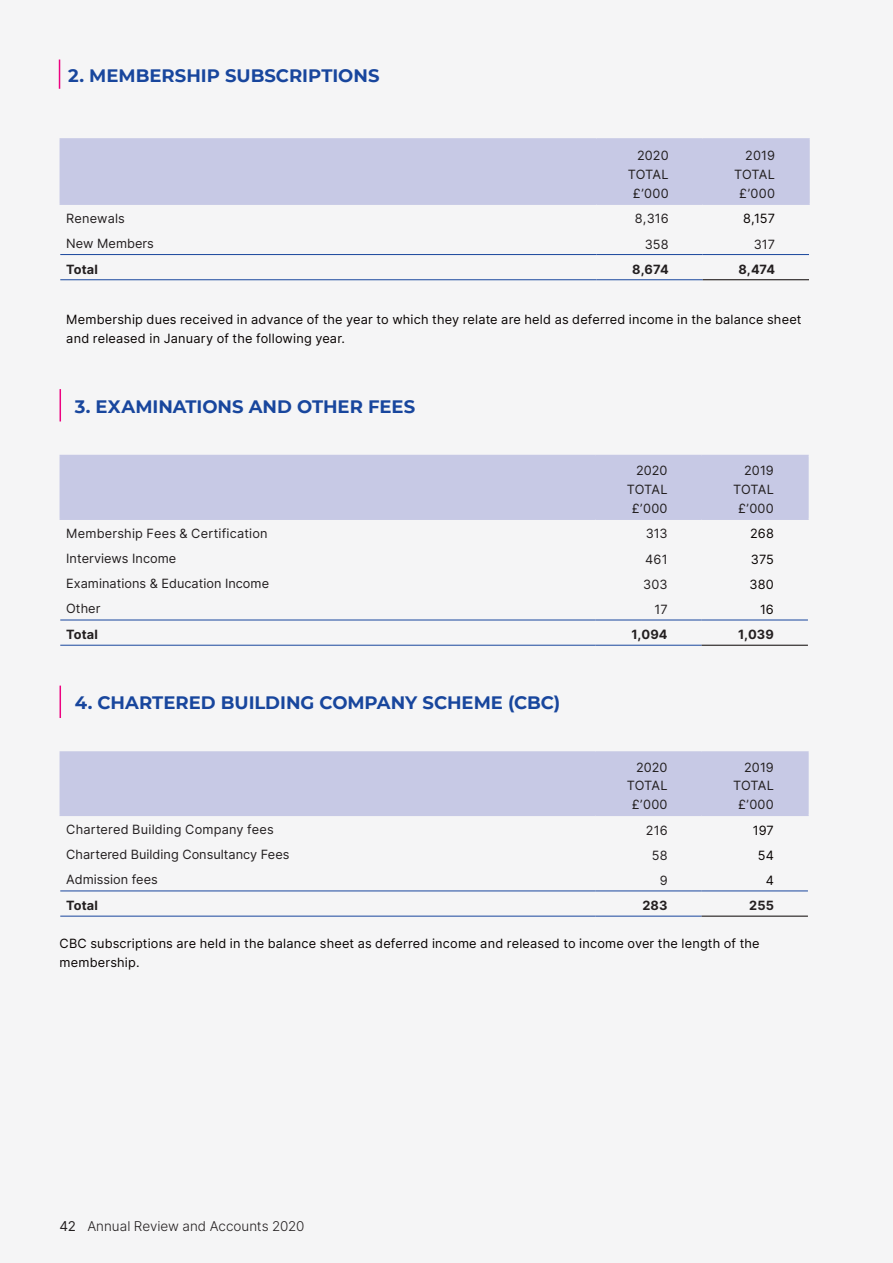
<style>
.page{position:relative;width:893px;height:1263px;background:#fff}
.page>*{position:absolute;margin:0;border:0;box-sizing:border-box;transform-origin:0 0}
.t1{font:700 18px "Montserrat";color:#18469d}
.t2{font:300 13.5px "Inter";color:#231f20}
.t3{font:12.75px/18.9px "Inter";color:#231f20;text-align:right}
.t4{font:12.75px/18.9px "Inter";letter-spacing:.015em;color:#080302}
.t5{font:700 12.75px "Inter";letter-spacing:.01em;color:#231f20}
.s1{font-weight:400}
</style>
<div class="page">
<div style="left:58px;top:59px;width:752px;height:857px;background:#f5f5f6"></div>
<svg style="left:59px;top:60px;width:1px;height:29px"></svg>
<div style="left:61px;top:140px;width:747px;height:63px;background:#c7c9e5"></div>
<hr style="left:60px;top:138px;width:536px;height:2px;background:#c7c9e5">
<hr style="left:60px;top:140px;width:1px;height:63px;background:#c7c9e5">
<hr style="left:596px;top:138px;width:107px;height:2px;background:#c7c9e5">
<hr style="left:703px;top:138px;width:107px;height:2px;background:#c7c9e5">
<hr style="left:808px;top:140px;width:2px;height:63px;background:#c7c9e5">
<hr style="left:60px;top:203px;width:536px;height:2px;background:#c7c9e5">
<hr style="left:596px;top:203px;width:107px;height:2px;background:#c7c9e5">
<hr style="left:703px;top:203px;width:107px;height:2px;background:#c7c9e5">
<hr style="left:60px;top:254px;width:536px;height:1px;background:#18469d">
<hr style="left:596px;top:254px;width:107px;height:1px;background:#18469d">
<hr style="left:703px;top:254px;width:106px;height:1px;background:#18469d">
<hr style="left:60px;top:279px;width:536px;height:1px;background:#18469d">
<hr style="left:596px;top:279px;width:107px;height:1px;background:#18469d">
<hr style="left:703px;top:279px;width:106px;height:1px;background:#080302">
<div style="left:61px;top:456px;width:746px;height:62px;background:#c7c9e5"></div>
<hr style="left:60px;top:455px;width:535px;height:1px;background:#c7c9e5">
<hr style="left:60px;top:456px;width:1px;height:62px;background:#c7c9e5">
<hr style="left:595px;top:455px;width:107px;height:1px;background:#c7c9e5">
<hr style="left:702px;top:455px;width:107px;height:1px;background:#c7c9e5">
<hr style="left:807px;top:456px;width:2px;height:62px;background:#c7c9e5">
<hr style="left:60px;top:518px;width:535px;height:2px;background:#c7c9e5">
<hr style="left:595px;top:518px;width:107px;height:2px;background:#c7c9e5">
<hr style="left:702px;top:518px;width:107px;height:2px;background:#c7c9e5">
<hr style="left:60px;top:620px;width:535px;height:1px;background:#18469d">
<hr style="left:595px;top:620px;width:107px;height:1px;background:#18469d">
<hr style="left:702px;top:620px;width:106px;height:1px;background:#18469d">
<hr style="left:60px;top:645px;width:535px;height:1px;background:#18469d">
<hr style="left:595px;top:645px;width:107px;height:1px;background:#18469d">
<hr style="left:702px;top:645px;width:106px;height:1px;background:#080302">
<hr style="left:60px;top:389px;width:1px;height:32px;background:#ed0280">
<div style="left:61px;top:753px;width:746px;height:61px;background:#c7c9e5"></div>
<hr style="left:60px;top:751px;width:535px;height:2px;background:#c7c9e5">
<hr style="left:60px;top:753px;width:1px;height:61px;background:#c7c9e5">
<hr style="left:595px;top:751px;width:107px;height:2px;background:#c7c9e5">
<hr style="left:702px;top:751px;width:107px;height:2px;background:#c7c9e5">
<hr style="left:807px;top:753px;width:2px;height:61px;background:#c7c9e5">
<hr style="left:60px;top:814px;width:535px;height:2px;background:#c7c9e5">
<hr style="left:595px;top:814px;width:107px;height:2px;background:#c7c9e5">
<hr style="left:702px;top:814px;width:107px;height:2px;background:#c7c9e5">
<hr style="left:60px;top:890px;width:535px;height:1px;background:#18469d">
<hr style="left:595px;top:890px;width:107px;height:1px;background:#18469d">
<hr style="left:702px;top:890px;width:106px;height:1px;background:#18469d">
<hr style="left:60px;top:916px;width:535px;height:1px;background:#18469d">
<hr style="left:595px;top:916px;width:107px;height:1px;background:#18469d">
<hr style="left:702px;top:916px;width:106px;height:1px;background:#080302">
<hr style="left:60px;top:686px;width:1px;height:32px;background:#ed0280">
<h1 class="t1" style="left:68px;top:62px;width:313px">2. MEMBERSHIP SUBSCRIPTIONS</h1>
<p class="t3" style="left:628px;top:146px;width:42px">2020<br>TOTAL £’000</p>
<p class="t3" style="left:734px;top:146px;width:42px">2019<br>TOTAL £’000</p>
<p class="t3" style="left:66px;top:208px;width:60px">Renewals</p>
<p class="t3" style="left:635px;top:209px;width:35px">8,316</p>
<p class="t4" style="left:743px;top:209px;width:33px">8,157</p>
<p class="t3" style="left:66px;top:233px;width:89px">New Members</p>
<p class="t3" style="left:645px;top:234px;width:25px">358</p>
<p class="t3" style="left:754px;top:234px;width:23px">317</p>
<p class="t5" style="left:66px;top:260px;width:33px">Total</p>
<p class="t5" style="left:632px;top:260px;width:38px">8,674</p>
<p class="t5" style="left:738px;top:260px;width:38px">8,474</p>
<p class="t4" style="left:66px;top:310px;width:737px">Membership dues received in advance of the year to which they relate are held as deferred income in the balance sheet and released in January of the following year.</p>
<h1 class="t1" style="left:75px;top:393px;width:342px">3. EXAMINATIONS AND OTHER FEES</h1>
<p class="t3" style="left:627px;top:461px;width:42px">2020<br>TOTAL £’000</p>
<p class="t3" style="left:733px;top:461px;width:42px">2019<br>TOTAL £’000</p>
<p class="t3" style="left:66px;top:523px;width:203px">Membership Fees &amp; Certification</p>
<p class="t3" style="left:646px;top:524px;width:23px">313</p>
<p class="t4" style="left:750px;top:524px;width:25px">268</p>
<p class="t3" style="left:66px;top:548px;width:112px">Interviews Income</p>
<p class="t3" style="left:645px;top:549px;width:24px">461</p>
<p class="t4" style="left:751px;top:549px;width:24px">375</p>
<p class="t3" style="left:66px;top:574px;width:204px">Examinations &amp; Education Income</p>
<p class="t3" style="left:643px;top:574px;width:26px">303</p>
<p class="t4" style="left:750px;top:574px;width:26px">380</p>
<p class="t3" style="left:66px;top:599px;width:36px">Other</p>
<p class="t3" style="left:655px;top:600px;width:15px">17</p>
<p class="t4" style="left:760px;top:600px;width:15px">16</p>
<p class="t5" style="left:66px;top:625px;width:33px">Total</p>
<p class="t5" style="left:631px;top:625px;width:38px">1,094</p>
<p class="t5" style="left:738px;top:625px;width:37px">1,039</p>
<h1 class="t1" style="left:75px;top:690px;width:487px">4. CHARTERED BUILDING COMPANY SCHEME (CBC)</h1>
<p class="t3" style="left:627px;top:757px;width:42px">2020<br>TOTAL £’000</p>
<p class="t3" style="left:733px;top:757px;width:42px">2019<br>TOTAL £’000</p>
<p class="t3" style="left:66px;top:820px;width:209px">Chartered Building Company fees</p>
<p class="t3" style="left:646px;top:820px;width:23px">216</p>
<p class="t4" style="left:753px;top:820px;width:23px">197</p>
<p class="t3" style="left:66px;top:844px;width:225px">Chartered Building Consultancy Fees</p>
<p class="t3" style="left:652px;top:845px;width:17px">58</p>
<p class="t4" style="left:758px;top:845px;width:18px">54</p>
<p class="t3" style="left:66px;top:870px;width:93px">Admission fees</p>
<p class="t3" style="left:660px;top:870px;width:9px">9</p>
<p class="t4" style="left:766px;top:870px;width:10px">4</p>
<p class="t5" style="left:66px;top:896px;width:33px">Total</p>
<p class="t5" style="left:642px;top:896px;width:27px">283</p>
<p class="t5" style="left:749px;top:896px;width:26px">255</p>
<p class="t4" style="left:60px;top:933px;width:701px">CBC subscriptions are held in the balance sheet as deferred income and released to income over the length of the membership.</p>
<p class="t2" style="left:60px;top:1217px;width:247px"><span class="s1">42</span> Annual Review and Accounts 2020</p>
</div>
